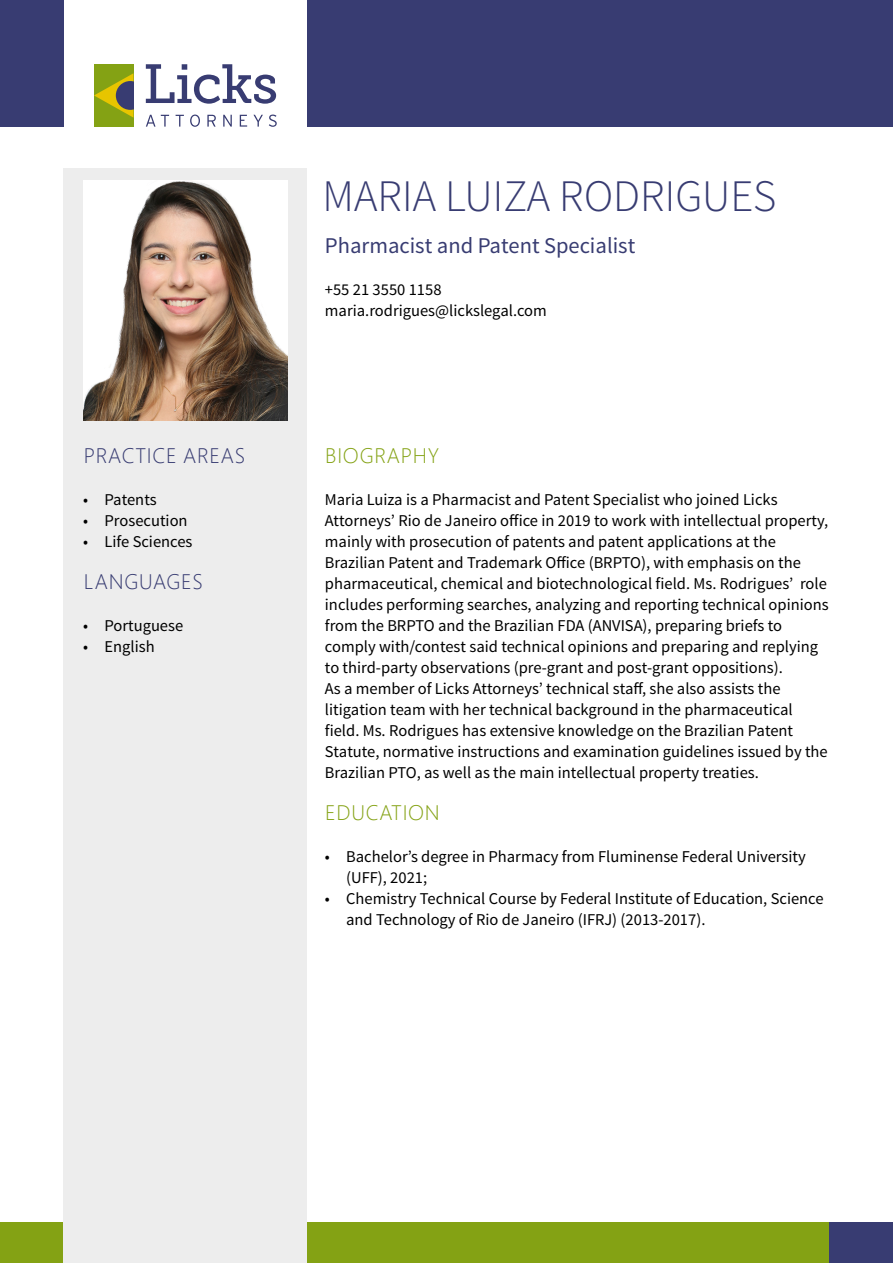
<style>
.page{position:relative;width:893px;height:1263px;background:#fff}
.page>*{position:absolute;margin:0;border:0;box-sizing:border-box;transform-origin:0 0}
.t1{font:300 45px "Source Sans Pro";color:#383c72}
.t2{font:22.5px "Source Sans Pro";color:#383c72}
.t3{font:300 21px "Segoe UI";letter-spacing:.035em;color:#383c72}
.t4{font:300 21px "Segoe UI";letter-spacing:.035em;color:#84a214}
.t5{font:16.5px/21px "Source Sans Pro";color:#000}
</style>
<div class="page">
<div style="left:0;top:1222px;width:893px;height:41px;background:#84a214"></div>
<div style="left:829px;top:1222px;width:64px;height:41px;background:#383c72"></div>
<div style="left:0;top:0;width:64px;height:127px;background:#383c72"></div>
<div style="left:307px;top:0;width:586px;height:127px;background:#383c72"></div>
<svg style="left:146px;top:115px;width:23px;height:12px"></svg>
<svg style="left:176px;top:115px;width:8px;height:12px"></svg>
<svg style="left:190px;top:115px;width:10px;height:12px"></svg>
<svg style="left:207px;top:115px;width:9px;height:12px"></svg>
<svg style="left:223px;top:115px;width:9px;height:12px"></svg>
<svg style="left:240px;top:115px;width:7px;height:12px"></svg>
<svg style="left:253px;top:115px;width:10px;height:12px"></svg>
<svg style="left:269px;top:115px;width:8px;height:12px"></svg>
<svg style="left:146px;top:64px;width:130px;height:40px"></svg>
<div style="left:94px;top:64px;width:39px;height:63px;background:#84a214"></div>
<svg style="left:94px;top:73px;width:39px;height:45px"></svg>
<div style="left:64px;top:169px;width:243px;height:1094px;background:#ededed"></div>
<img style="left:83px;top:181px;width:204px;height:240px">
<p class="t3" style="left:84px;top:436px;width:163px">PRACTICE AREAS</p>
<p class="t5" style="left:83px;top:489px;width:75px">• Patents</p>
<p class="t5" style="left:83px;top:510px;width:106px">• Prosecution</p>
<p class="t5" style="left:83px;top:531px;width:111px">• Life Sciences</p>
<p class="t3" style="left:84px;top:562px;width:121px">LANGUAGES</p>
<p class="t5" style="left:83px;top:615px;width:101px">• Portuguese</p>
<p class="t5" style="left:83px;top:636px;width:73px">• English</p>
<h1 class="t1" style="left:323px;top:169px;width:455px">MARIA LUIZA RODRIGUES</h1>
<h2 class="t2" style="left:325px;top:231px;width:312px">Pharmacist and Patent Specialist</h2>
<p class="t5" style="left:325px;top:279px;width:223px">+55 21 3550 1158 maria.rodrigues@lickslegal.com</p>
<p class="t4" style="left:325px;top:436px;width:115px">BIOGRAPHY</p>
<p class="t5" style="left:325px;top:489px;width:505px">Maria Luiza is a Pharmacist and Patent Specialist who joined Licks Attorneys’ Rio de Janeiro office in 2019 to work with intellectual property, mainly with prosecution of patents and patent applications at the Brazilian Patent and Trademark Office (BRPTO), with emphasis on the pharmaceutical, chemical and biotechnological field. Ms. Rodrigues’ role includes performing searches, analyzing and reporting technical opinions from the BRPTO and the Brazilian FDA (ANVISA), preparing briefs to comply with/contest said technical opinions and preparing and replying to third-party observations (pre-grant and post-grant oppositions).<br>As a member of Licks Attorneys’ technical staff, she also assists the litigation team with her technical background in the pharmaceutical field. Ms. Rodrigues has extensive knowledge on the Brazilian Patent Statute, normative instructions and examination guidelines issued by the Brazilian PTO, as well as the main intellectual property treaties.</p>
<p class="t4" style="left:325px;top:793px;width:116px">EDUCATION</p>
<p class="t5" style="left:346px;top:846px;width:461px;text-indent:-21px">• Bachelor’s degree in Pharmacy from Fluminense Federal University (UFF), 2021;</p>
<p class="t5" style="left:346px;top:888px;width:479px;text-indent:-21px">• Chemistry Technical Course by Federal Institute of Education, Science and Technology of Rio de Janeiro (IFRJ) (2013-2017).</p>
</div>
